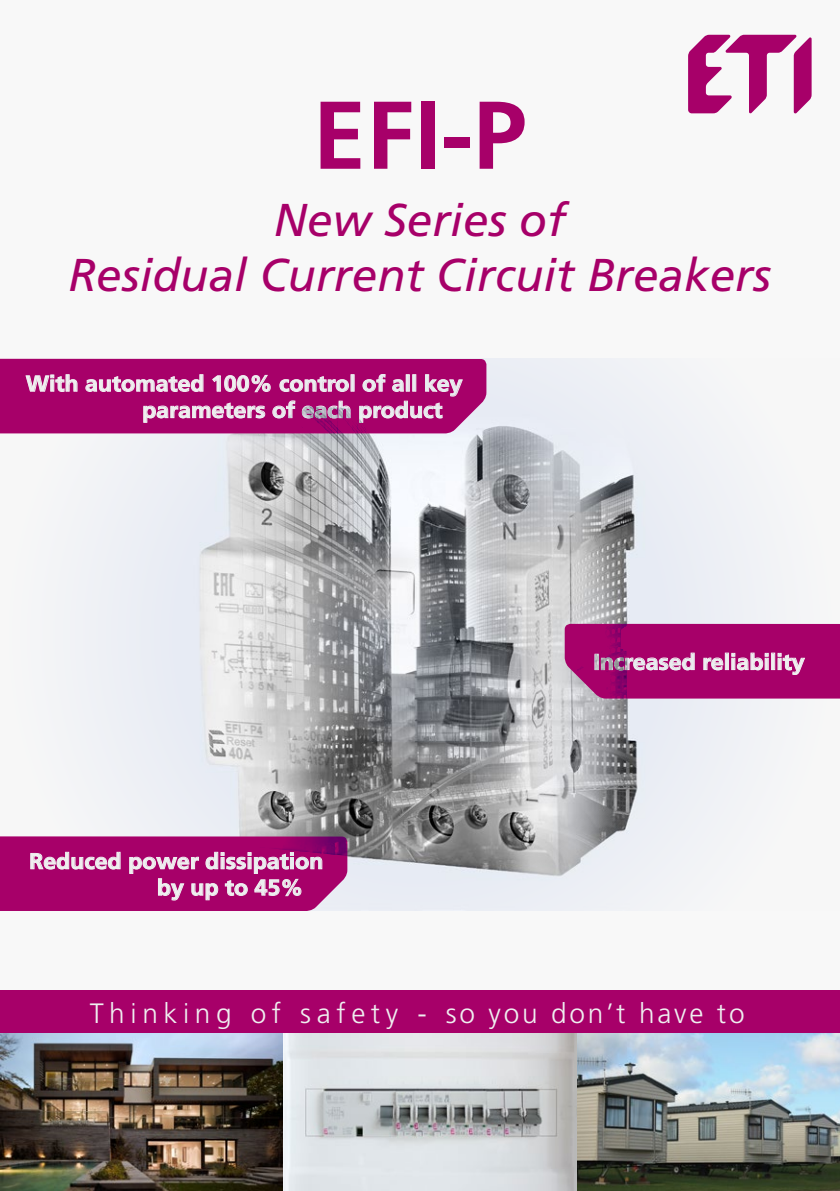
<style>
.page{position:relative;width:840px;height:1191px;background:#fff}
.page>*{position:absolute;margin:0;border:0;box-sizing:border-box;transform-origin:0 0}
.Naslovnica_glavni_na{font:700 96px "Frutiger CE";color:#a70069}
.Naslovnica_opis{font:italic 46px "Frutiger CE";color:#a70069}
.Naslovnica_slogan{font:300 28px "Frutiger CE";letter-spacing:.2em;color:#efeff0}
.t1{font:700 22px/26.4px "Frutiger CE";color:#efeff0;scale:1.05 1}
</style>
<div class="page">
<div style="left:0;top:0;width:839px;height:1191px;background:#f8f8f8"></div>
<img style="left:0;top:359px;width:839px;height:552px">
<svg style="left:688px;top:35px;width:123px;height:79px"></svg>
<img style="left:1px;top:1032px;width:572px;height:159px">
<img style="left:573px;top:1032px;width:266px;height:159px">
<div style="left:0;top:990px;width:839px;height:42px;background:#a70069"></div>
<svg style="left:0;top:359px;width:486px;height:74px;background:#ae1a78"></svg>
<svg style="left:0;top:836px;width:347px;height:75px;background:#ac1977"></svg>
<svg style="left:564px;top:624px;width:275px;height:74px;background:#ab1674"></svg>
<p class="Naslovnica_glavni_na" style="left:312px;top:78px;width:215px">EFI-P</p>
<p class="Naslovnica_opis" style="left:274px;top:193px;width:293px">New Series of</p>
<p class="Naslovnica_opis" style="left:68px;top:248px;width:704px">Residual Current Circuit Breakers</p>
<p class="t1" style="left:142px;top:370px;width:306px;text-indent:-116px">With automated 100% control of all key parameters of each product</p>
<p class="t1" style="left:157px;top:847px;width:160px;text-indent:-128px">Reduced power dissipation by up to 45%</p>
<p class="t1" style="left:593px;top:648px;width:202px">Increased reliability</p>
<p class="Naslovnica_slogan" style="left:90px;top:996px;width:656px">Thinking of safety - so you don’t have to</p>
</div>
